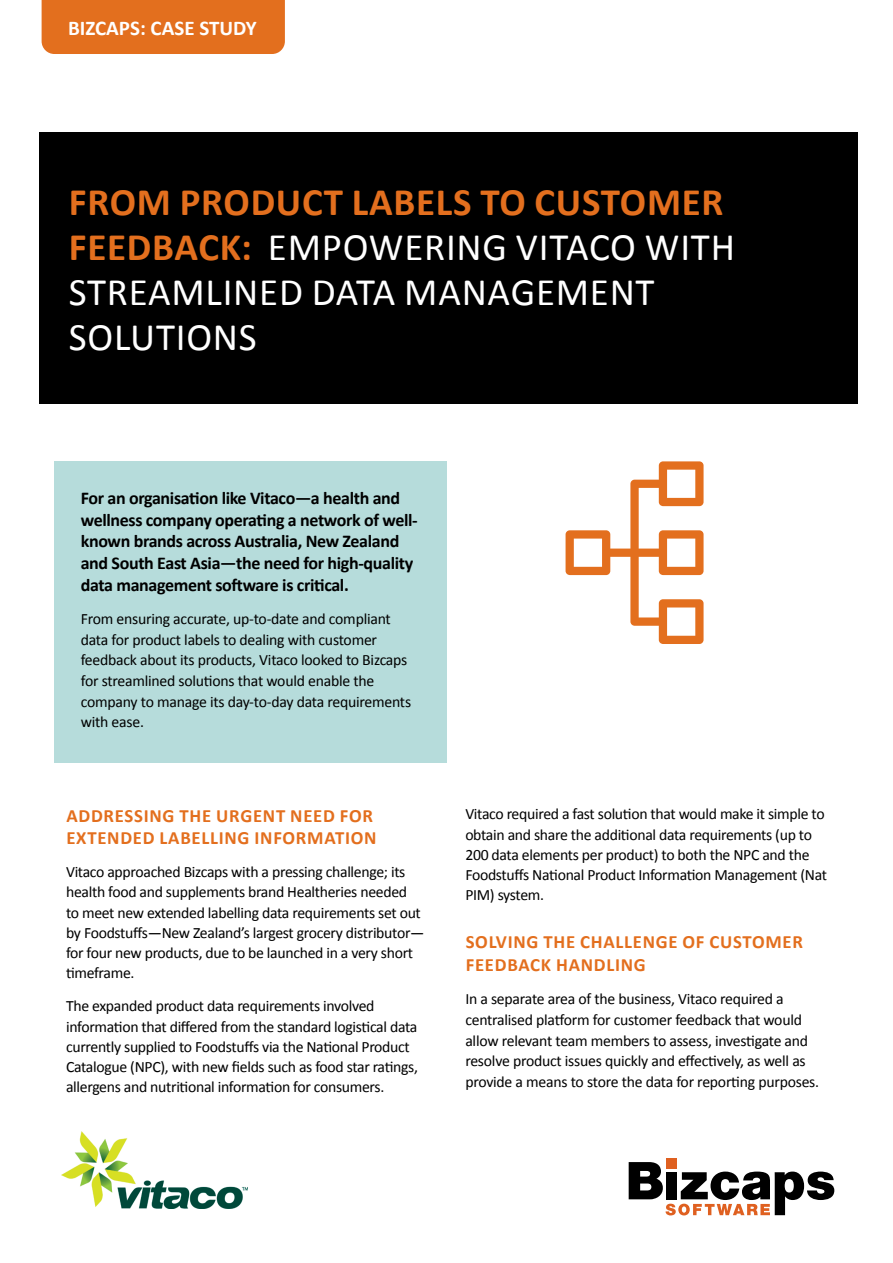
<style>
.page{position:relative;width:893px;height:1263px;background:#fff}
.page>*{position:absolute;margin:0;border:0;box-sizing:border-box;transform-origin:0 0}
.t1{font:39px/45px "Calibri";letter-spacing:.02em;color:#fff}
.t2{font:700 21px "Calibri";color:#fff}
.t3{font:700 18.75px/22.5px "Calibri";letter-spacing:.04em;color:#e36f1e}
.t4{font:700 18px/21.6px "Calibri";letter-spacing:-.02em;color:#000}
.t5{font:15.75px/20.2px "Calibri";letter-spacing:-.02em;color:#000}
.s1{font-weight:700;color:#e36f1e}
</style>
<div class="page">
<svg style="left:629px;top:1162px;width:205px;height:53px"></svg>
<div style="left:666px;top:1159px;width:11px;height:10px;background:#df6020"></div>
<div style="left:666px;top:1172px;width:11px;height:27px;background:#000"></div>
<div style="left:54px;top:461px;width:392px;height:302px;background:#b6dcdb"></div>
<div style="left:42px;top:0;width:243px;height:54px;background:#e36f1e"></div>
<div style="left:39px;top:132px;width:818px;height:271px;background:#000"></div>
<img style="left:62px;top:1132px;width:185px;height:76px">
<svg style="left:566px;top:461px;width:138px;height:183px"></svg>
<h2 class="t2" style="left:68px;top:14px;width:190px">BIZCAPS: CASE STUDY</h2>
<h1 class="t1" style="left:69px;top:179px;width:668px"><span class="s1">FROM PRODUCT LABELS TO CUSTOMER<br>FEEDBACK:</span> EMPOWERING VITACO WITH<br>STREAMLINED DATA MANAGEMENT<br>SOLUTIONS</h1>
<p class="t4" style="left:81px;top:487px;width:339px">For an organisation like Vitaco—a health and wellness company operating a network of well&shy;known brands across Australia, New Zealand and South East Asia—the need for high-quality data management software is critical.</p>
<p class="t5" style="left:81px;top:608px;width:332px;line-height:20.7px">From ensuring accurate, up-to-date and compliant data for product labels to dealing with customer feedback about its products, Vitaco looked to Bizcaps for streamlined solutions that would enable the company to manage its day-to-day data requirements with ease.</p>
<p class="t3" style="left:66px;top:804px;width:312px">ADDRESSING THE URGENT NEED FOR<br>EXTENDED LABELLING INFORMATION</p>
<p class="t5" style="left:66px;top:862px;width:360px">Vitaco approached Bizcaps with a pressing challenge; its health food and supplements brand Healtheries needed<br>to meet new extended labelling data requirements set out by Foodstuffs—New Zealand’s largest grocery distributor— for four new products, due to be launched in a very short timeframe.</p>
<p class="t5" style="left:66px;top:996px;width:353px">The expanded product data requirements involved information that differed from the standard logistical data currently supplied to Foodstuffs via the National Product Catalogue (NPC), with new fields such as food star ratings, allergens and nutritional information for consumers.</p>
<p class="t5" style="left:465px;top:804px;width:363px">Vitaco required a fast solution that would make it simple to obtain and share the additional data requirements (up to 200 data elements per product) to both the NPC and the Foodstuffs National Product Information Management (Nat PIM) system.</p>
<p class="t3" style="left:466px;top:931px;width:339px">SOLVING THE CHALLENGE OF CUSTOMER<br>FEEDBACK HANDLING</p>
<p class="t5" style="left:465px;top:989px;width:355px;line-height:20.7px">In a separate area of the business, Vitaco required a centralised platform for customer feedback that would allow relevant team members to assess, investigate and resolve product issues quickly and effectively, as well as provide a means to store the data for reporting purposes.</p>
</div>
